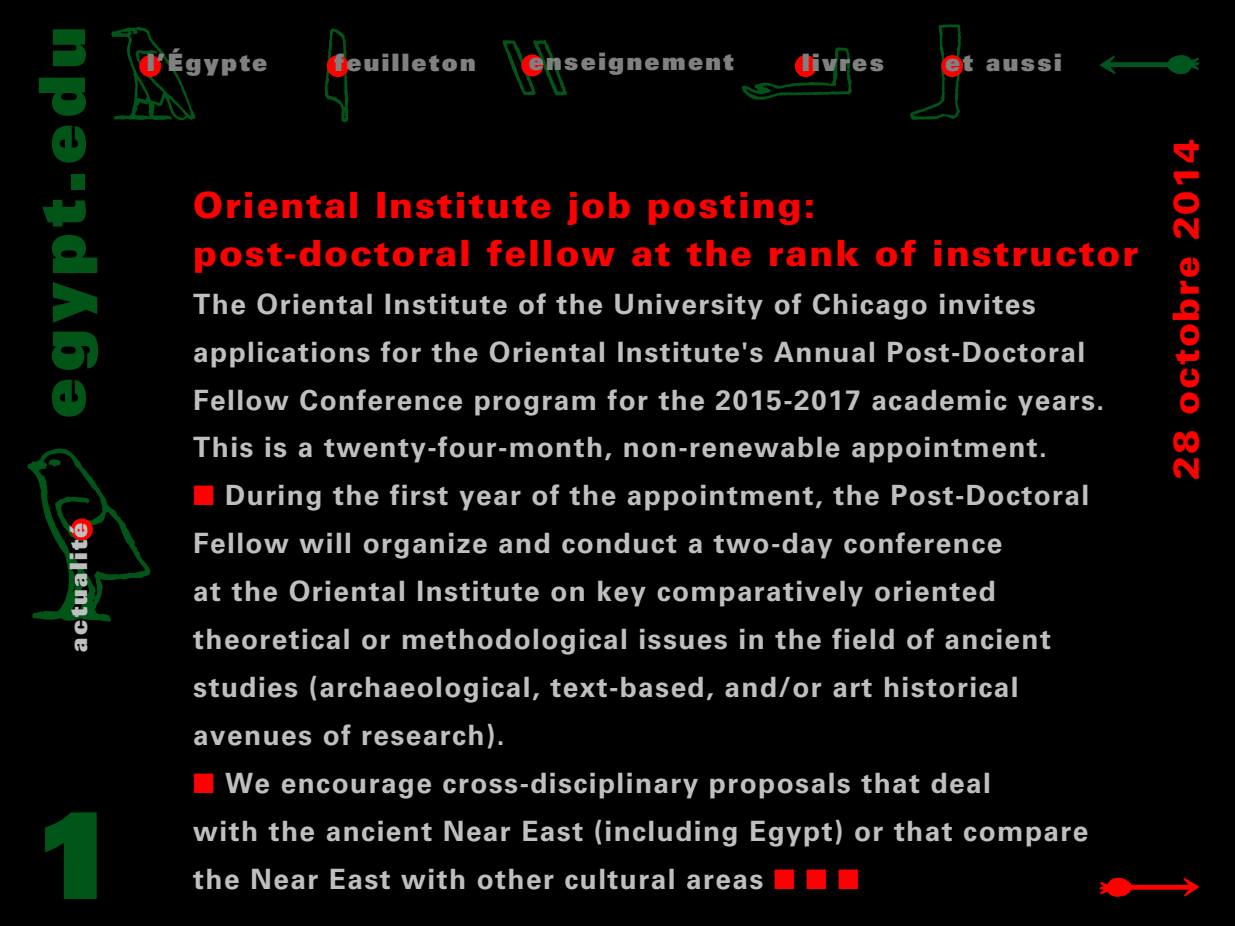
<style>
.page{position:relative;width:1235px;height:926px;background:#000}
.page>*{position:absolute;margin:0;border:0;box-sizing:border-box;transform-origin:0 0}
.t1{font:900 120px "Univers";color:#005618}
.t2{font:900 64px "Univers";letter-spacing:.1em;color:#005517}
.t3{font:900 36px/48px "Univers 75";letter-spacing:.05em;color:#f00}
.t4{font:900 36px "Univers";letter-spacing:.05em;color:#f00}
.t5{font:700 28px/48px "Univers 65";letter-spacing:.05em;color:#bfbfbf}
.t6{font:900 24px "Univers";letter-spacing:.1em;color:#808080}
.t7{font:900 24px "Univers";letter-spacing:.1em;color:#bfbfbf}
.s1{color:#f00}
</style>
<div class="page">
<svg style="left:111px;top:26px;width:84px;height:94px"></svg>
<svg style="left:324px;top:28px;width:24px;height:94px"></svg>
<div style="left:139px;top:55px;width:22px;height:22px;background:#f00;border-radius:50%"></div>
<div style="left:327px;top:55px;width:22px;height:22px;background:#f00;border-radius:50%"></div>
<svg style="left:742px;top:47px;width:110px;height:53px"></svg>
<div style="left:795px;top:55px;width:21px;height:22px;background:#f00;border-radius:50%"></div>
<svg style="left:910px;top:24px;width:51px;height:96px"></svg>
<div style="left:941px;top:55px;width:22px;height:22px;background:#f00;border-radius:50%"></div>
<svg style="left:502px;top:40px;width:65px;height:56px"></svg>
<div style="left:521px;top:55px;width:22px;height:21px;background:#f00;border-radius:50%"></div>
<svg style="left:28px;top:448px;width:123px;height:174px"></svg>
<div style="left:71px;top:518px;width:22px;height:22px;background:#f00;border-radius:50%"></div>
<svg style="left:1099px;top:55px;width:100px;height:19px"></svg>
<svg style="left:1099px;top:878px;width:100px;height:19px"></svg>
<h2 class="t2" style="left:20px;top:418px;width:393px;rotate:-90deg">egypt.edu</h2>
<p class="t7" style="left:63px;top:652px;width:130px;rotate:-90deg">actualité</p>
<h1 class="t1" style="left:35px;top:777px;width:86px">1</h1>
<p class="t6" style="left:147px;top:47px;width:122px">l’Égypte</p>
<p class="t6" style="left:335px;top:47px;width:143px">feuilleton</p>
<p class="t6" style="left:529px;top:46px;width:207px">enseignement</p>
<p class="t6" style="left:802px;top:47px;width:83px">livres</p>
<p class="t6" style="left:945px;top:47px;width:118px">et aussi</p>
<p class="t3" style="left:193px;top:180px;width:946px">Oriental Institute job posting:<br>post-doctoral fellow at the rank of instructor</p>
<p class="t5" style="left:193px;top:280px;width:912px">The Oriental Institute of the University of Chicago invites applications for the Oriental Institute's Annual Post-Doctoral Fellow Conference program for the 2015-2017 academic years.<br>This is a twenty-four-month, non-renewable appointment.</p>
<p class="t5" style="left:193px;top:472px;width:897px"><span class="s1">■</span> During the first year of the appointment, the Post-Doctoral Fellow will organize and conduct a two-day conference<br>at the Oriental Institute on key comparatively oriented theoretical or methodological issues in the field of ancient studies (archaeological, text-based, and/or art historical avenues of research).</p>
<p class="t5" style="left:193px;top:760px;width:896px"><span class="s1">■</span> We encourage cross-disciplinary proposals that deal<br>with the ancient Near East (including Egypt) or that compare the Near East with other cultural areas <span class="s1">■</span> <span class="s1">■</span> <span class="s1">■</span></p>
<p class="t4" style="left:1163px;top:480px;width:343px;rotate:-90deg">28 octobre 2014</p>
</div>
